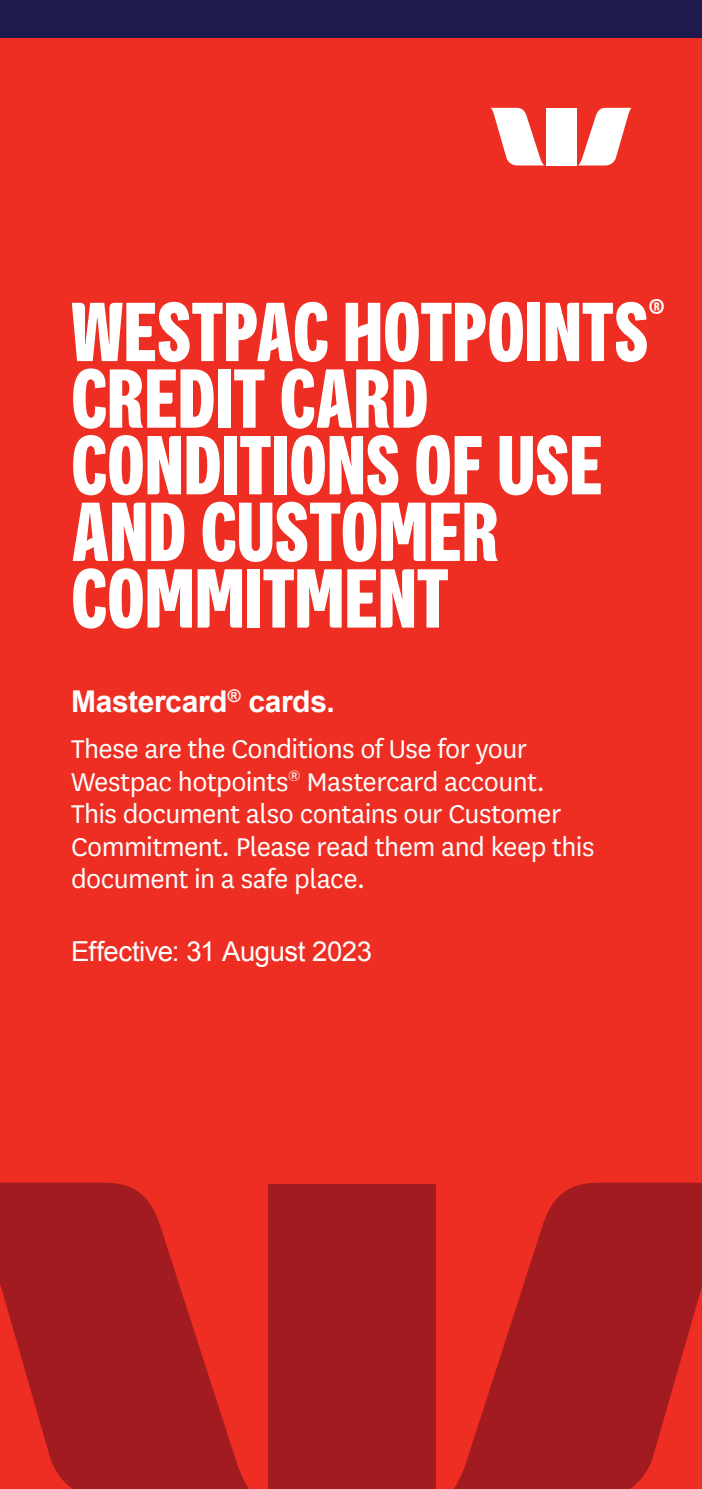
<style>
.page{position:relative;width:702px;height:1489px;background:#fff}
.page>*{position:absolute;margin:0;border:0;box-sizing:border-box;transform-origin:0 0}
.t1{font:700 83.25px/66.5px "Westpac";color:#fff}
.t2{font:30px/32.5px "National LF";letter-spacing:-.02em;color:#fff}
.t3{font:700 30px "Arial";letter-spacing:-.01em;color:#fff}
.t4{font:27.5px "Arial";letter-spacing:-.015em;color:#fff}
</style>
<div class="page">
<div style="left:0;top:0;width:702px;height:38px;background:#1c1b4c"></div>
<div style="left:0;top:38px;width:702px;height:1450px;background:#ee2e22"></div>
<svg style="left:0;top:1182px;width:248px;height:306px;fill:#a21b20"></svg>
<svg style="left:454px;top:1182px;width:248px;height:306px;fill:#a21b20"></svg>
<div style="left:268px;top:1184px;width:167px;height:304px;background:#a21b20"></div>
<svg style="left:491px;top:108px;width:53px;height:57px"></svg>
<svg style="left:578px;top:108px;width:54px;height:57px"></svg>
<div style="left:546px;top:108px;width:30px;height:57px;background:#fff"></div>
<p class="t1" style="left:71px;top:297px;width:596px">WESTPAC HOTPOINTS<sup>®<br></sup>CREDIT CARD<br>CONDITIONS OF USE<br>AND CUSTOMER<br>COMMITMENT</p>
<p class="t3" style="left:71px;top:681px;width:265px">Mastercard<sup>®</sup> cards.</p>
<p class="t2" style="left:71px;top:731px;width:525px">These are the Conditions of Use for your Westpac hotpoints<sup>®</sup> Mastercard account.<br>This document also contains our Customer Commitment. Please read them and keep this document in a safe place.</p>
<p class="t4" style="left:71px;top:933px;width:302px">Effective: 31 August 2023</p>
</div>
